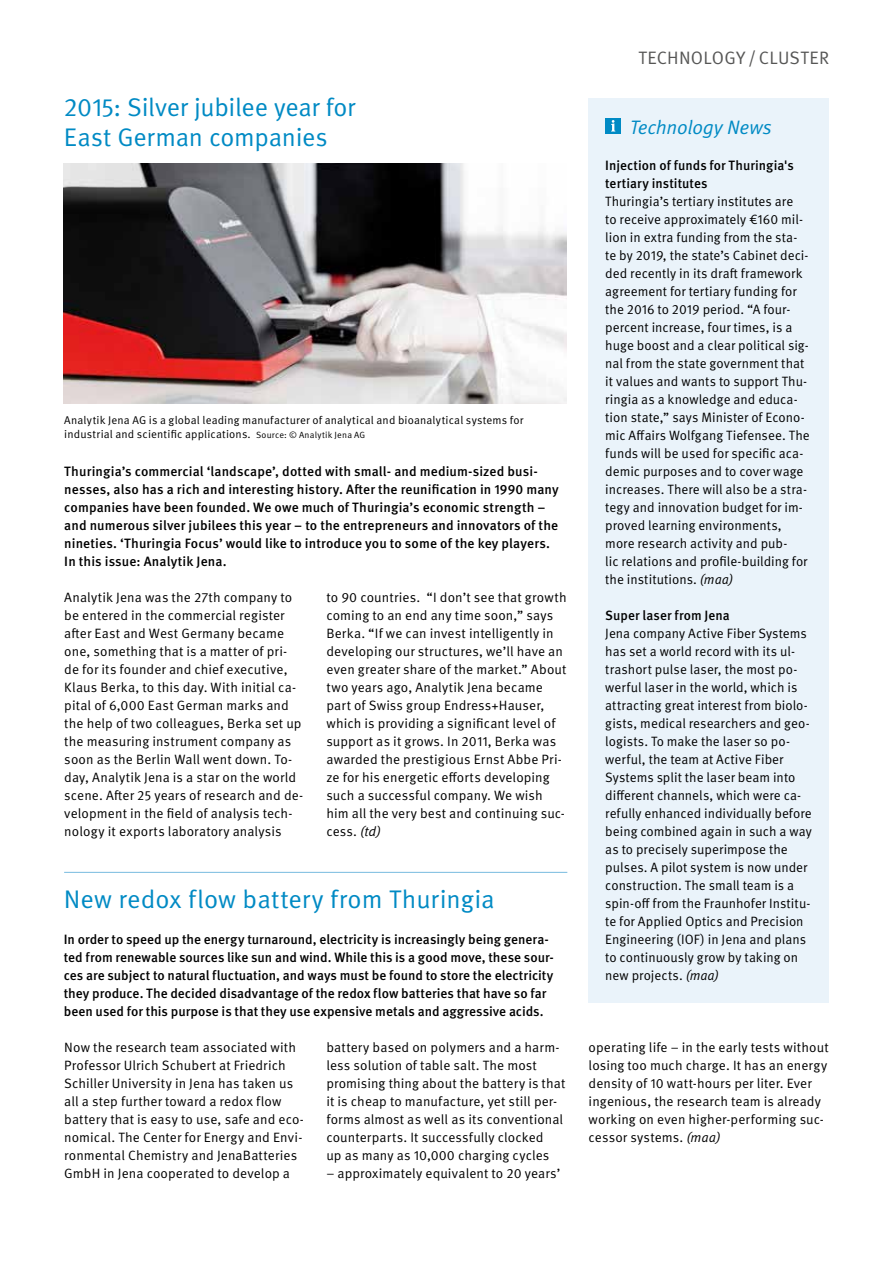
<style>
.page{position:relative;width:893px;height:1263px;background:#fff}
.page>*{position:absolute;margin:0;border:0;box-sizing:border-box;transform-origin:0 0}
.t1{font:25.5px/30px "Meta OT Norm";letter-spacing:-.005em;color:#008ac4}
.t2{font:19.5px "Meta OT Norm Ita";letter-spacing:-.01em;color:#008ac4}
.t3{font:18px "Meta OT Norm";letter-spacing:.015em;color:#565655}
.t4{font:13.5px/18px "Meta OT Norm";letter-spacing:.005em;color:#000}
.t5{font:500 13.5px/18px "Meta OT";letter-spacing:.005em;color:#000}
.t6{font:11.25px/13.5px "Meta OT Norm";letter-spacing:.015em;color:#000}
.s1{font-size:9px}
.s2{font-family:"Meta OT Norm Ita"}
</style>
<div class="page">
<div style="left:588px;top:98px;width:241px;height:904px;background:#eaf3fa"></div>
<hr style="left:64px;top:872px;width:503px;height:1px;background:#86c2e3">
<img style="left:64px;top:164px;width:503px;height:240px">
<div style="left:605px;top:118px;width:16px;height:16px;background:#008ac4"></div>
<svg style="left:611px;top:120px;width:4px;height:12px"></svg>
<h1 class="t1" style="left:64px;top:92px;width:293px">2015: Silver jubilee year for<br>East German companies</h1>
<p class="t6" style="left:64px;top:414px;width:461px">Analytik Jena AG is a global leading manufacturer of analytical and bioanalytical systems for industrial and scientific applications. <span class="s1">Source: © Analytik Jena AG</span></p>
<p class="t5" style="left:64px;top:462px;width:496px">Thuringia’s commercial ‘landscape’, dotted with small- and medium-sized busi&shy;nesses, also has a rich and interesting history. After the reunification in 1990 many companies have been founded. We owe much of Thuringia’s economic strength – and numerous silver jubilees this year – to the entrepreneurs and innovators of the nineties. ‘Thuringia Focus’ would like to introduce you to some of the key players.<br>In this issue: Analytik Jena.</p>
<p class="t4" style="left:64px;top:588px;width:240px">Analytik Jena was the 27th company to be entered in the commercial register after East and West Germany became one, something that is a matter of pri&shy;de for its founder and chief executive, Klaus Berka, to this day. With initial ca&shy;pital of 6,000 East German marks and the help of two colleagues, Berka set up the measuring instrument company as soon as the Berlin Wall went down. To&shy;day, Analytik Jena is a star on the world scene. After 25 years of research and de&shy;velopment in the field of analysis tech&shy;nology it exports laboratory analysis</p>
<p class="t4" style="left:326px;top:588px;width:242px">to 90 countries. “I don’t see that growth coming to an end any time soon,” says Berka. “If we can invest intelligently in developing our structures, we’ll have an even greater share of the market.” About two years ago, Analytik Jena became part of Swiss group Endress+Hauser, which is providing a significant level of support as it grows. In 2011, Berka was awarded the prestigious Ernst Abbe Pri&shy;ze for his energetic efforts developing such a successful company. We wish him all the very best and continuing suc&shy;cess. <span class="s2">(td)</span></p>
<h1 class="t1" style="left:64px;top:884px;width:433px">New redox flow battery from Thuringia</h1>
<p class="t5" style="left:64px;top:930px;width:491px">In order to speed up the energy turnaround, electricity is increasingly being genera&shy;ted from renewable sources like sun and wind. While this is a good move, these sour&shy;ces are subject to natural fluctuation, and ways must be found to store the electricity they produce. The decided disadvantage of the redox flow batteries that have so far been used for this purpose is that they use expensive metals and aggressive acids.</p>
<p class="t4" style="left:64px;top:1038px;width:241px">Now the research team associated with Professor Ulrich Schubert at Friedrich Schiller University in Jena has taken us all a step further toward a redox flow battery that is easy to use, safe and eco&shy;nomical. The Center for Energy and Envi&shy;ronmental Chemistry and JenaBatteries GmbH in Jena cooperated to develop a</p>
<p class="t4" style="left:326px;top:1038px;width:240px">battery based on polymers and a harm&shy;less solution of table salt. The most promising thing about the battery is that it is cheap to manufacture, yet still per&shy;forms almost as well as its conventional counterparts. It successfully clocked<br>up as many as 10,000 charging cycles</p>
<p class="t4" style="left:326px;top:1164px;width:235px">– approximately equivalent to 20 years’</p>
<h3 class="t3" style="left:638px;top:47px;width:192px">TECHNOLOGY /CLUSTER</h3>
<h2 class="t2" style="left:630px;top:115px;width:144px">Technology News</h2>
<p class="t5" style="left:605px;top:156px;width:190px">Injection of funds for Thuringia's tertiary institutes</p>
<p class="t4" style="left:605px;top:192px;width:206px">Thuringia’s tertiary institutes are<br>to receive approximately €160 mil&shy;lion in extra funding from the sta&shy;te by 2019, the state’s Cabinet deci&shy;ded recently in its draft framework agreement for tertiary funding for the 2016 to 2019 period. “A four&shy;percent increase, four times, is a huge boost and a clear political sig&shy;nal from the state government that it values and wants to support Thu&shy;ringia as a knowledge and educa&shy;tion state,” says Minister of Econo&shy;mic Affairs Wolfgang Tiefensee. The funds will be used for specific aca&shy;demic purposes and to cover wage increases. There will also be a stra&shy;tegy and innovation budget for im&shy;proved learning environments, more research activity and pub-<br>lic relations and profile-building for the institutions. <span class="s2">(maa)</span></p>
<p class="t5" style="left:605px;top:606px;width:126px">Super laser from Jena</p>
<p class="t4" style="left:605px;top:624px;width:208px">Jena company Active Fiber Systems has set a world record with its ul&shy;trashort pulse laser, the most po&shy;werful laser in the world, which is attracting great interest from biolo&shy;gists, medical researchers and geo&shy;logists. To make the laser so po&shy;werful, the team at Active Fiber Systems split the laser beam into different channels, which were ca&shy;refully enhanced individually before being combined again in such a way as to precisely superimpose the pulses. A pilot system is now under construction. The small team is a spin-off from the Fraunhofer Institu&shy;te for Applied Optics and Precision Engineering (IOF) in Jena and plans to continuously grow by taking on new projects. <span class="s2">(maa)</span></p>
<p class="t4" style="left:589px;top:1038px;width:242px">operating life – in the early tests without losing too much charge. It has an energy density of 10 watt-hours per liter. Ever ingenious, the research team is already working on even higher-performing suc&shy;cessor systems. <span class="s2">(maa)</span></p>
</div>
